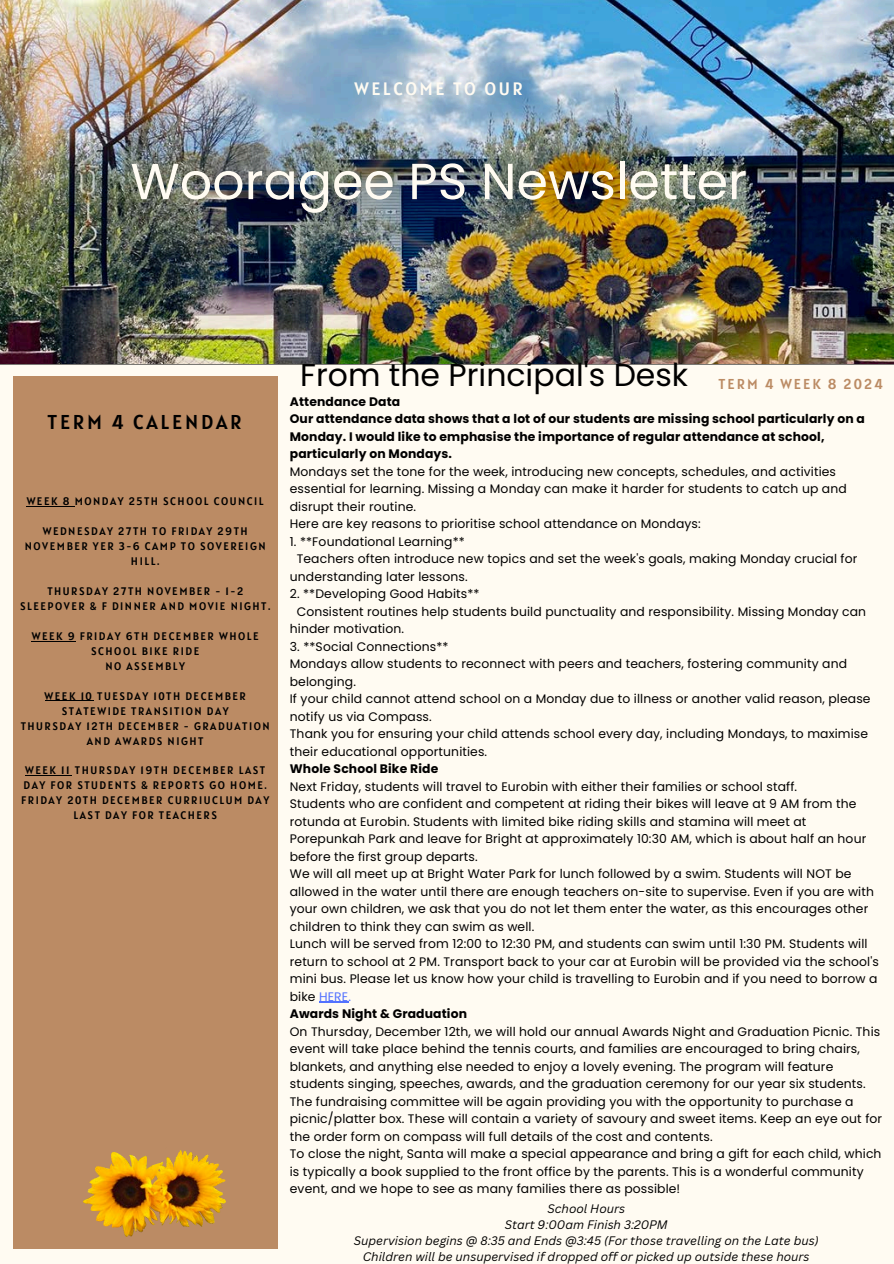
<style>
.page{position:relative;width:894px;height:1264px;background:#fff}
.page>*{position:absolute;margin:0;border:0;box-sizing:border-box;transform-origin:0 0}
.t1{font:50.55px "Poppins";color:#fffbf2}
.t2{font:31.5px "Poppins";color:#000}
.t3{font:19.95px "Alatsi";letter-spacing:.14em;color:#000}
.t4{font:17.85px "Alatsi";letter-spacing:.14em;color:#fffbf2}
.t5{font:14.25px "Alatsi";letter-spacing:.145em;color:#bb8b64}
.t6{font:12.3px/17.5px "Poppins";letter-spacing:.01em;color:#000}
.t7{font:italic 12px/16px "Canva Sans";color:#000;text-align:center}
.t8{font:10.95px/15px "Alatsi";letter-spacing:.14em;color:#000;text-align:center}
.s1{font-weight:700}
.s2{color:#5271ff}
</style>
<div class="page">
<div style="left:0;top:0;width:893px;height:1263px;background:#fffbf2"></div>
<hr style="left:0;top:363px;width:893px;height:1px;background:#000">
<img style="left:0;top:0;width:893px;height:363px">
<div style="left:13px;top:376px;width:265px;height:872px;background:#bb8b64"></div>
<img style="left:83px;top:1150px;width:142px;height:85px">
<svg style="left:319px;top:1001px;width:29px;height:1px"></svg>
<hr style="left:27px;top:506px;width:48px;height:1px;background:#000">
<hr style="left:32px;top:640px;width:44px;height:1px;background:#000">
<hr style="left:45px;top:700px;width:48px;height:1px;background:#000">
<hr style="left:25px;top:775px;width:46px;height:1px;background:#000">
<p class="t4" style="left:354px;top:77px;width:170px">WELCOME TO OUR</p>
<p class="t1" style="left:130px;top:146px;width:618px">Wooragee PS Newsletter</p>
<p class="t3" style="left:48px;top:409px;width:195px">TERM 4 CALENDAR</p>
<h1 class="t8" style="left:27px;top:493px;width:238px">WEEK 8 MONDAY 25TH SCHOOL COUNCIL</h1>
<h2 class="t8" style="left:25px;top:523px;width:242px">WEDNESDAY 27TH TO FRIDAY 29TH<br>NOVEMBER YER 3-6 CAMP TO SOVEREIGN<br>HILL.</h2>
<p class="t8" style="left:20px;top:583px;width:252px">THURSDAY 27TH NOVEMBER - 1-2<br>SLEEPOVER &amp; F DINNER AND MOVIE NIGHT.</p>
<h3 class="t8" style="left:32px;top:628px;width:228px">WEEK 9 FRIDAY 6TH DECEMBER WHOLE<br>SCHOOL BIKE RIDE</h3>
<p class="t8" style="left:105px;top:658px;width:81px">NO ASSEMBLY</p>
<p class="t8" style="left:45px;top:688px;width:203px">WEEK 10 TUESDAY 10TH DECEMBER<br>STATEWIDE TRANSITION DAY</p>
<p class="t8" style="left:21px;top:718px;width:250px">THURSDAY 12TH DECEMBER - GRADUATION<br>AND AWARDS NIGHT</p>
<p class="t8" style="left:24px;top:763px;width:245px;text-align:left">WEEK 11 THURSDAY 19TH DECEMBER LAST<br>DAY FOR STUDENTS &amp; REPORTS GO HOME.</p>
<p class="t8" style="left:21px;top:793px;width:249px">FRIDAY 20TH DECEMBER CURRIUCLUM DAY<br>LAST DAY FOR TEACHERS</p>
<p class="t2" style="left:300px;top:353px;width:389px">From the Principal's Desk</p>
<p class="t5" style="left:718px;top:375px;width:166px">TERM 4 WEEK 8 2024</p>
<p class="t6" style="left:290px;top:392px;width:576px"><span class="s1">Attendance Data<br>Our attendance data shows that a lot of our students are missing school particularly on a Monday. I would like to emphasise the importance of regular attendance at school, particularly on Mondays.<br></span>Mondays set the tone for the week, introducing new concepts, schedules, and activities essential for learning. Missing a Monday can make it harder for students to catch up and disrupt their routine.<br>Here are key reasons to prioritise school attendance on Mondays:</p>
<p class="t6" style="left:290px;top:532px;width:176px">1. **Foundational Learning**</p>
<p class="t6" style="left:296px;top:550px;width:562px">Teachers often introduce new topics and set the week's goals, making Monday crucial for</p>
<p class="t6" style="left:290px;top:567px;width:179px">understanding later lessons.</p>
<p class="t6" style="left:290px;top:585px;width:191px">2. **Developing Good Habits**</p>
<p class="t6" style="left:296px;top:602px;width:571px">Consistent routines help students build punctuality and responsibility. Missing Monday can</p>
<p class="t6" style="left:290px;top:620px;width:116px">hinder motivation.</p>
<p class="t6" style="left:290px;top:637px;width:593px">3. **Social Connections**<br>Mondays allow students to reconnect with peers and teachers, fostering community and belonging.<br>If your child cannot attend school on a Monday due to illness or another valid reason, please notify us via Compass.<br>Thank you for ensuring your child attends school every day, including Mondays, to maximise their educational opportunities.<br><span class="s1">Whole School Bike Ride<br></span>Next Friday, students will travel to Eurobin with either their families or school staff.<br>Students who are confident and competent at riding their bikes will leave at 9 AM from the rotunda at Eurobin. Students with limited bike riding skills and stamina will meet at Porepunkah Park and leave for Bright at approximately 10:30 AM, which is about half an hour before the first group departs.<br>We will all meet up at Bright Water Park for lunch followed by a swim. Students will NOT be allowed in the water until there are enough teachers on-site to supervise. Even if you are with your own children, we ask that you do not let them enter the water, as this encourages other children to think they can swim as well.<br>Lunch will be served from 12:00 to 12:30 PM, and students can swim until 1:30 PM. Students will return to school at 2 PM. Transport back to your car at Eurobin will be provided via the school's mini bus. Please let us know how your child is travelling to Eurobin and if you need to borrow a bike <span class="s2">HERE.<br></span><span class="s1">Awards Night &amp; Graduation<br></span>On Thursday, December 12th, we will hold our annual Awards Night and Graduation Picnic. This event will take place behind the tennis courts, and families are encouraged to bring chairs, blankets, and anything else needed to enjoy a lovely evening. The program will feature students singing, speeches, awards, and the graduation ceremony for our year six students.<br>The fundraising committee will be again providing you with the opportunity to purchase a picnic/platter box. These will contain a variety of savoury and sweet items. Keep an eye out for the order form on compass will full details of the cost and contents.<br>To close the night, Santa will make a special appearance and bring a gift for each child, which is typically a book supplied to the front office by the parents. This is a wonderful community event, and we hope to see as many families there as possible!</p>
<h4 class="t7" style="left:353px;top:1199px;width:466px">School Hours<br>Start 9:00am Finish 3:20PM<br>Supervision begins @ 8:35 and Ends @3:45 (For those travelling on the Late bus)<br>Children will be unsupervised if dropped off or picked up outside these hours</h4>
</div>
